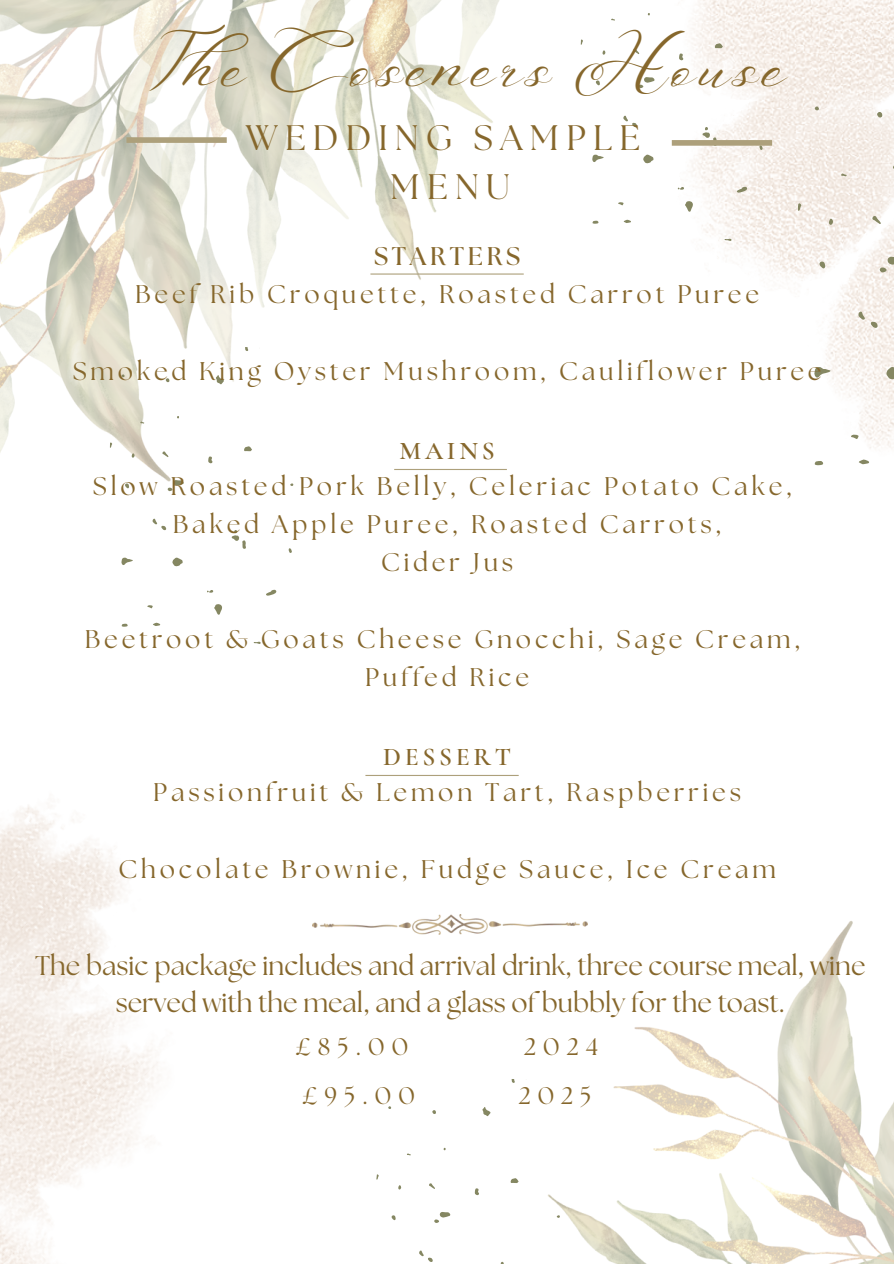
<style>
.page{position:relative;width:894px;height:1264px;background:#fff}
.page>*{position:absolute;margin:0;border:0;box-sizing:border-box;transform-origin:0 0}
.t1{font:39.6px "Aniyah";letter-spacing:.12em;color:#86672c}
.t2{font:35.4px "The Seasons";letter-spacing:.2em;color:#86672c}
.t3{font:27px/37.2px "The Seasons";color:#86672c;text-align:center}
.t4{font:25.5px "The Seasons";letter-spacing:.145em;color:#86672c}
.t5{font:600 25.5px "Cormorant Garamond";letter-spacing:.145em;color:#86672c}
.t6{font:700 25.5px "The Seasons";letter-spacing:.145em;color:#86672c}
.t7{font:24px "The Seasons";letter-spacing:.295em;color:#86672c}
</style>
<div class="page">
<img style="left:0;top:0;width:893px;height:1263px">
<img style="left:671px;top:0;width:222px;height:461px">
<img style="left:0;top:526px;width:365px;height:737px">
<svg style="left:245px;top:347px;width:3px;height:4px"></svg>
<svg style="left:172px;top:557px;width:11px;height:9px"></svg>
<svg style="left:214px;top:604px;width:8px;height:11px"></svg>
<svg style="left:121px;top:557px;width:12px;height:9px"></svg>
<svg style="left:215px;top:375px;width:9px;height:9px"></svg>
<svg style="left:266px;top:589px;width:10px;height:7px"></svg>
<svg style="left:244px;top:446px;width:8px;height:5px"></svg>
<svg style="left:208px;top:456px;width:5px;height:7px"></svg>
<svg style="left:153px;top:622px;width:7px;height:4px"></svg>
<svg style="left:162px;top:451px;width:7px;height:6px"></svg>
<svg style="left:152px;top:518px;width:14px;height:12px"></svg>
<svg style="left:122px;top:623px;width:6px;height:4px"></svg>
<svg style="left:125px;top:483px;width:4px;height:5px"></svg>
<svg style="left:147px;top:605px;width:6px;height:3px"></svg>
<svg style="left:167px;top:480px;width:17px;height:11px"></svg>
<svg style="left:166px;top:378px;width:3px;height:4px"></svg>
<svg style="left:288px;top:548px;width:4px;height:5px"></svg>
<svg style="left:253px;top:641px;width:8px;height:3px"></svg>
<svg style="left:131px;top:453px;width:4px;height:5px"></svg>
<svg style="left:109px;top:442px;width:3px;height:6px"></svg>
<svg style="left:231px;top:530px;width:15px;height:19px"></svg>
<svg style="left:207px;top:589px;width:6px;height:4px"></svg>
<svg style="left:643px;top:154px;width:10px;height:10px"></svg>
<svg style="left:684px;top:201px;width:9px;height:11px"></svg>
<svg style="left:591px;top:154px;width:12px;height:9px"></svg>
<svg style="left:736px;top:186px;width:11px;height:7px"></svg>
<svg style="left:714px;top:43px;width:8px;height:6px"></svg>
<svg style="left:678px;top:53px;width:5px;height:7px"></svg>
<svg style="left:623px;top:219px;width:8px;height:4px"></svg>
<svg style="left:632px;top:48px;width:7px;height:6px"></svg>
<svg style="left:623px;top:115px;width:14px;height:12px"></svg>
<svg style="left:592px;top:220px;width:6px;height:4px"></svg>
<svg style="left:595px;top:80px;width:5px;height:5px"></svg>
<svg style="left:618px;top:202px;width:5px;height:3px"></svg>
<svg style="left:638px;top:77px;width:16px;height:11px"></svg>
<svg style="left:759px;top:146px;width:3px;height:4px"></svg>
<svg style="left:724px;top:238px;width:7px;height:3px"></svg>
<svg style="left:602px;top:50px;width:3px;height:5px"></svg>
<svg style="left:580px;top:39px;width:3px;height:6px"></svg>
<svg style="left:702px;top:127px;width:15px;height:13px"></svg>
<svg style="left:760px;top:80px;width:4px;height:3px"></svg>
<svg style="left:611px;top:18px;width:4px;height:3px"></svg>
<svg style="left:677px;top:186px;width:7px;height:4px"></svg>
<svg style="left:885px;top:366px;width:8px;height:14px"></svg>
<svg style="left:813px;top:366px;width:17px;height:12px"></svg>
<svg style="left:858px;top:459px;width:11px;height:5px"></svg>
<svg style="left:871px;top:215px;width:10px;height:9px"></svg>
<svg style="left:857px;top:311px;width:20px;height:17px"></svg>
<svg style="left:814px;top:460px;width:9px;height:5px"></svg>
<svg style="left:818px;top:261px;width:7px;height:8px"></svg>
<svg style="left:850px;top:434px;width:8px;height:5px"></svg>
<svg style="left:879px;top:256px;width:14px;height:17px"></svg>
<svg style="left:876px;top:112px;width:6px;height:6px"></svg>
<svg style="left:828px;top:218px;width:5px;height:7px"></svg>
<svg style="left:797px;top:203px;width:4px;height:8px"></svg>
<svg style="left:814px;top:106px;width:5px;height:4px"></svg>
<svg style="left:840px;top:173px;width:6px;height:3px"></svg>
<svg style="left:511px;top:1078px;width:4px;height:4px"></svg>
<svg style="left:482px;top:1106px;width:8px;height:10px"></svg>
<svg style="left:510px;top:1177px;width:8px;height:6px"></svg>
<svg style="left:474px;top:1188px;width:5px;height:7px"></svg>
<svg style="left:428px;top:1182px;width:7px;height:6px"></svg>
<svg style="left:419px;top:1250px;width:14px;height:11px"></svg>
<svg style="left:391px;top:1215px;width:5px;height:5px"></svg>
<svg style="left:434px;top:1211px;width:16px;height:12px"></svg>
<svg style="left:432px;top:1109px;width:4px;height:5px"></svg>
<svg style="left:398px;top:1185px;width:3px;height:4px"></svg>
<svg style="left:376px;top:1174px;width:3px;height:5px"></svg>
<div style="left:126px;top:137px;width:101px;height:6px;background:#ada07b"></div>
<div style="left:671px;top:140px;width:100px;height:6px;background:#ada07b"></div>
<hr style="left:370px;top:273px;width:153px;height:1px;background:#ada07b">
<hr style="left:394px;top:469px;width:112px;height:1px;background:#ada07b">
<hr style="left:365px;top:775px;width:153px;height:1px;background:#ada07b">
<img style="left:312px;top:914px;width:275px;height:20px">
<p class="t1" style="left:148px;top:52px;width:640px">The Coseners House</p>
<p class="t2" style="left:246px;top:122px;width:395px">WEDDING SAMPLE</p>
<p class="t2" style="left:390px;top:170px;width:121px">MENU</p>
<p class="t6" style="left:374px;top:244px;width:148px">STARTERS</p>
<p class="t4" style="left:135px;top:283px;width:625px">Beef Rib Croquette, Roasted Carrot Puree</p>
<p class="t4" style="left:73px;top:359px;width:750px">Smoked King Oyster Mushroom, Cauliflower Puree</p>
<p class="t5" style="left:399px;top:435px;width:97px">MAINS</p>
<p class="t4" style="left:93px;top:474px;width:700px">Slow Roasted Pork Belly, Celeriac Potato Cake,</p>
<p class="t4" style="left:173px;top:512px;width:550px">Baked Apple Puree, Roasted Carrots,</p>
<p class="t4" style="left:381px;top:551px;width:134px">Cider Jus</p>
<p class="t4" style="left:85px;top:627px;width:716px">Beetroot &amp; Goats Cheese Gnocchi, Sage Cream,</p>
<p class="t4" style="left:365px;top:665px;width:165px">Puffed Rice</p>
<p class="t5" style="left:383px;top:741px;width:130px">DESSERT</p>
<p class="t4" style="left:153px;top:780px;width:589px">Passionfruit &amp; Lemon Tart, Raspberries</p>
<p class="t4" style="left:118px;top:857px;width:658px">Chocolate Brownie, Fudge Sauce, Ice Cream</p>
<p class="t3" style="left:35px;top:948px;width:831px">The basic package includes and arrival drink, three course meal, wine served with the meal, and a glass of bubbly for the toast.</p>
<p class="t7" style="left:295px;top:1035px;width:114px">£85.00</p>
<p class="t7" style="left:524px;top:1035px;width:75px">2024</p>
<p class="t7" style="left:302px;top:1085px;width:114px">£95.00</p>
<p class="t7" style="left:518px;top:1085px;width:74px">2025</p>
</div>
